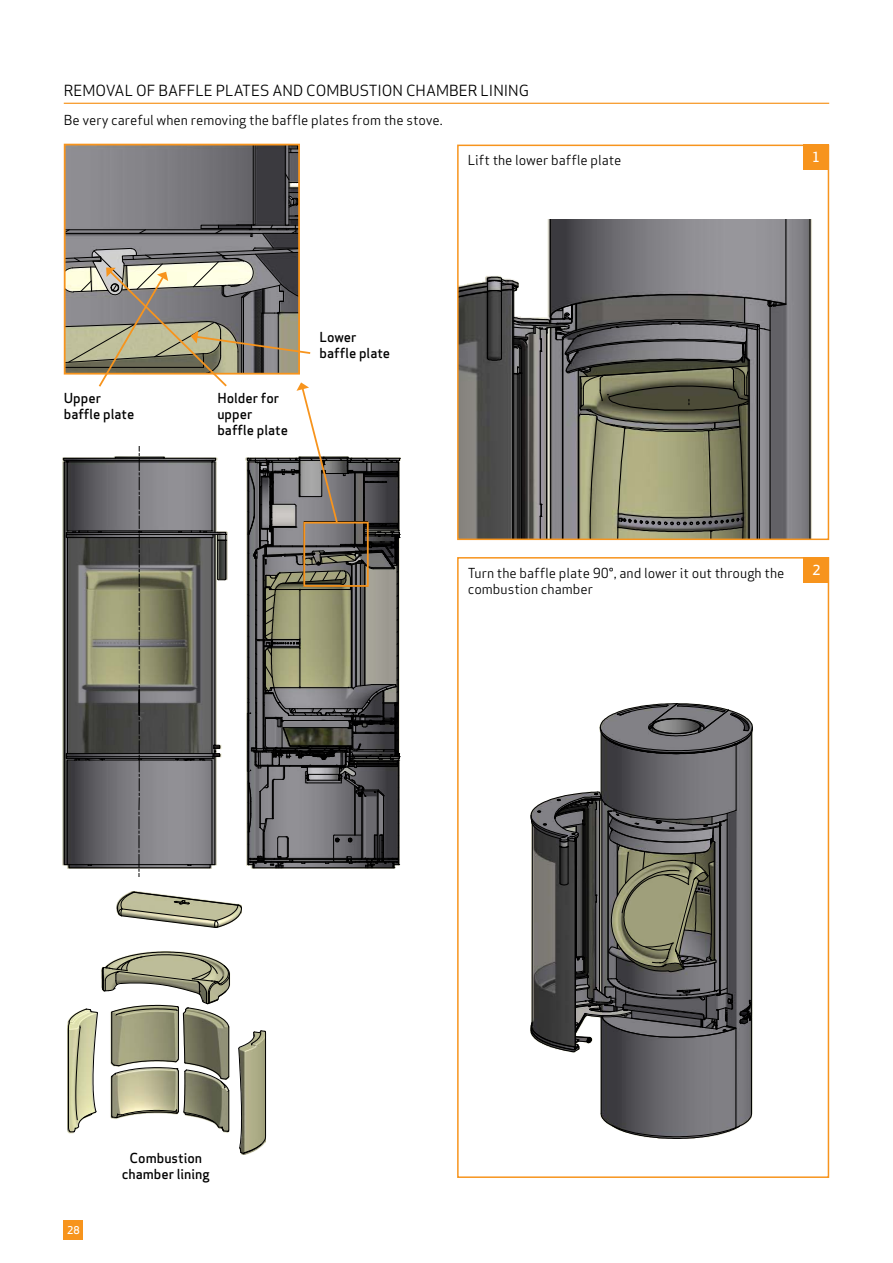
<style>
.page{position:relative;width:893px;height:1263px;background:#fff}
.page>*{position:absolute;margin:0;border:0;box-sizing:border-box;transform-origin:0 0}
.t1{font:15px "Apex Sans";color:#000}
.t2{font:13.5px/16.2px "Apex Sans";color:#000}
.t3{font:500 13.5px/16.2px "Apex Sans";color:#000}
.t4{font:500 13.5px "Apex Sans";color:#fff}
.t5{font:11.25px "Arial";color:#000}
.t6{font:500 10.5px "Apex Sans";color:#fff}
</style>
<div class="page">
<div style="left:64px;top:1220px;width:19px;height:20px;background:#f7941d"></div>
<svg style="left:460px;top:219px;width:370px;height:320px;background:#7d7d77"></svg>
<svg style="left:67px;top:891px;width:200px;height:264px"></svg>
<div style="left:804px;top:557px;width:25px;height:26px;background:#f7941d"></div>
<div style="left:457px;top:557px;width:372px;height:621px;border:2px solid #f7941d"></div>
<div style="left:457px;top:145px;width:372px;height:395px;border:2px solid #f7941d"></div>
<div style="left:803px;top:145px;width:26px;height:25px;background:#f7941d"></div>
<svg style="left:64px;top:145px;width:336px;height:731px"></svg>
<svg style="left:571px;top:703px;width:182px;height:436px"></svg>
<svg style="left:530px;top:791px;width:221px;height:261px;background:#61605d"></svg>
<hr style="left:64px;top:103px;width:765px;height:1px;background:#f7941d">
<p class="t1" style="left:64px;top:79px;width:467px">REMOVAL OF BAFFLE PLATES AND COMBUSTION CHAMBER LINING</p>
<p class="t2" style="left:64px;top:111px;width:380px">Be very careful when removing the baffle plates from the stove.</p>
<p class="t2" style="left:468px;top:151px;width:155px">Lift the lower baffle plate</p>
<p class="t4" style="left:812px;top:146px;width:10px">1</p>
<p class="t3" style="left:64px;top:388px;width:72px">Upper baffle plate</p>
<p class="t3" style="left:217px;top:388px;width:72px">Holder for upper baffle plate</p>
<p class="t3" style="left:320px;top:327px;width:72px">Lower baffle plate</p>
<p class="t2" style="left:468px;top:563px;width:318px">Turn the baffle plate 90°, and lower it out through the combustion chamber</p>
<p class="t4" style="left:812px;top:558px;width:10px">2</p>
<p class="t6" style="left:67px;top:1221px;width:14px">28</p>
<p class="t3" style="left:122px;top:1148px;width:90px;text-align:center">Combustion chamber lining</p>
<p class="t5" style="left:135px;top:1156px;width:87px">Snit gennem ovn</p>
</div>
